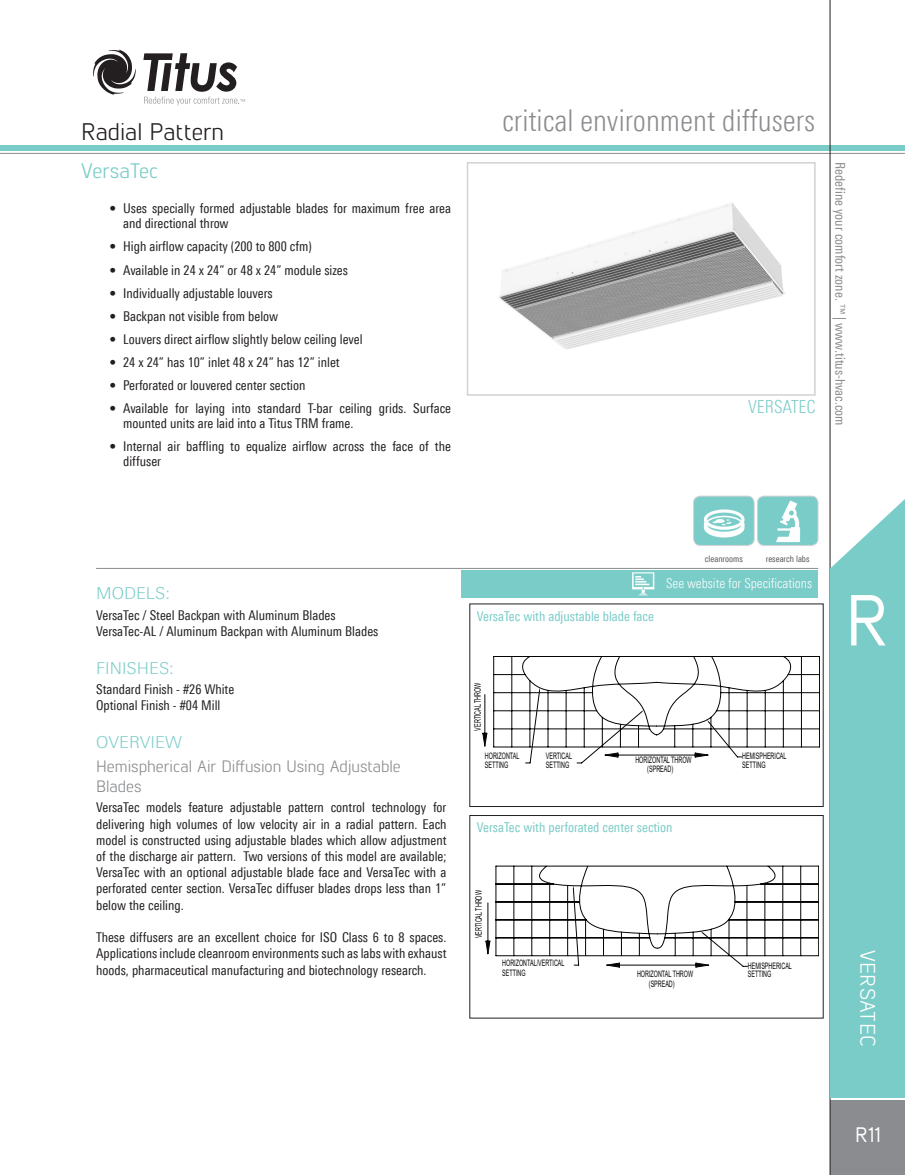
<style>
.page{position:relative;width:905px;height:1175px;background:#fff}
.page>*{position:absolute;margin:0;border:0;box-sizing:border-box;transform-origin:0 0}
.t1{font:500 72px "Lintel";color:#fff}
.t2{font:300 condensed 30px "LT Univers";color:#8a8c8f}
.catalog_title_-_1{font:24px "Lintel";color:#231f20}
.catalog_model_-_righ{font:21px "Lintel";letter-spacing:.01em;color:#fff}
.catalog_title_-_prod{font:21px "Lintel";color:#7accc8}
.t3{font:500 21px "Lintel";color:#fff}
.model_name_-_2017{font:300 condensed 18px "LT Univers";color:#7accc8}
.catalog_-_overview_s{font:16.5px/19.8px "Lintel";color:#8a8c8f}
.Titus_heading_3_2017{font:300 16.5px "LT Univers Basic";color:#7accc8}
.Paragraph{font:condensed 13.5px/16.2px "LT Univers";color:#231f20}
.Figure_Title{font:condensed 13.5px "LT Univers";color:#7accc8}
.t4{font:condensed 13.5px "LT Univers";color:#8a8c8f}
.catalog_web_specific{font:300 condensed 13.5px "LT Univers";color:#fff}
.t5{font:9px/8.2px "Arial";color:#040503;scale:.6 1}
.t6{font:9px/9.3px "Arial";color:#040503;scale:.61 1}
.Icons_2017{font:condensed 9px "LT Univers";color:#57585a}
</style>
<div class="page">
<hr style="left:0;top:153px;width:904px;height:1px;background:#8a8c8f">
<div style="left:0;top:146px;width:904px;height:5px;background:#7accc8"></div>
<div style="left:830px;top:1100px;width:74px;height:74px;background:#8a8c8f"></div>
<svg style="left:93px;top:50px;width:43px;height:45px"></svg>
<svg style="left:143px;top:53px;width:102px;height:52px"></svg>
<hr style="left:829px;top:0;width:1px;height:1174px;background:#231f20">
<div style="left:830px;top:568px;width:74px;height:529px;background:#7accc8"></div>
<svg style="left:830px;top:492px;width:74px;height:76px"></svg>
<div style="left:469px;top:603px;width:354px;height:204px;border:1px solid #231f20"></div>
<div style="left:469px;top:815px;width:354px;height:203px;border:1px solid #231f20"></div>
<svg style="left:482px;top:656px;width:337px;height:107px"></svg>
<svg style="left:485px;top:865px;width:333px;height:102px"></svg>
<hr style="left:96px;top:568px;width:722px;height:1px;background:#8a8c8f">
<div style="left:461px;top:570px;width:357px;height:28px;background:#7accc8"></div>
<img style="left:632px;top:572px;width:23px;height:24px">
<div style="left:757px;top:496px;width:61px;height:49px;background:#7accc8;border-radius:7px"></div>
<img style="left:776px;top:500px;width:25px;height:43px">
<div style="left:757px;top:496px;width:61px;height:50px;border:1px solid #d1d2d4;border-radius:7px"></div>
<div style="left:693px;top:496px;width:61px;height:49px;background:#7accc8;border-radius:7px"></div>
<img style="left:703px;top:509px;width:42px;height:29px">
<div style="left:693px;top:496px;width:61px;height:50px;border:1px solid #d1d2d4;border-radius:7px"></div>
<img style="left:498px;top:203px;width:288px;height:146px">
<div style="left:467px;top:162px;width:348px;height:234px;border:2px solid #d1d2d4"></div>
<p class="catalog_title_-_1" style="left:81px;top:115px;width:145px">Radial Pattern</p>
<p class="catalog_title_-_prod" style="left:81px;top:156px;width:79px">VersaTec</p>
<p class="Paragraph" style="left:123px;top:201px;width:329px;line-height:15px;text-indent:-14px">• Uses specially formed adjustable blades for maximum free area and directional throw</p>
<p class="Paragraph" style="left:110px;top:238px;width:204px">• High airflow capacity (200 to 800 cfm)</p>
<p class="Paragraph" style="left:110px;top:262px;width:240px">• Available in 24 x 24” or 48 x 24” module sizes</p>
<p class="Paragraph" style="left:110px;top:285px;width:164px">• Individually adjustable louvers</p>
<p class="Paragraph" style="left:110px;top:308px;width:170px">• Backpan not visible from below</p>
<p class="Paragraph" style="left:110px;top:331px;width:254px">• Louvers direct airflow slightly below ceiling level</p>
<p class="Paragraph" style="left:110px;top:354px;width:231px">• 24 x 24” has 10” inlet 48 x 24” has 12” inlet</p>
<p class="Paragraph" style="left:110px;top:377px;width:197px">• Perforated or louvered center section</p>
<p class="Paragraph" style="left:123px;top:401px;width:329px;line-height:15px;text-indent:-14px">• Available for laying into standard T-bar ceiling grids. Surface mounted units are laid into a Titus TRM frame.</p>
<p class="Paragraph" style="left:123px;top:439px;width:329px;line-height:15px;text-indent:-14px">• Internal air baffling to equalize airflow across the face of the diffuser</p>
<h2 class="t2" style="left:502px;top:103px;width:314px">critical environment diffusers</h2>
<p class="model_name_-_2017" style="left:748px;top:396px;width:69px">VERSATEC</p>
<p class="t4" style="left:848px;top:162px;width:265px;rotate:90deg">Redefine your comfort zone. ™ | www.titus-hvac.com</p>
<p class="Titus_heading_3_2017" style="left:96px;top:583px;width:75px">MODELS:</p>
<p class="Paragraph" style="left:96px;top:607px;width:241px">VersaTec / Steel Backpan with Aluminum Blades</p>
<p class="Paragraph" style="left:96px;top:623px;width:284px">VersaTec-AL / Aluminum Backpan with Aluminum Blades</p>
<p class="Titus_heading_3_2017" style="left:96px;top:658px;width:79px">FINISHES:</p>
<p class="Paragraph" style="left:96px;top:680px;width:140px">Standard Finish - #26 White</p>
<p class="Paragraph" style="left:96px;top:697px;width:126px">Optional Finish - #04 Mill</p>
<p class="Titus_heading_3_2017" style="left:96px;top:732px;width:87px">OVERVIEW</p>
<p class="catalog_-_overview_s" style="left:96px;top:755px;width:306px">Hemispherical Air Diffusion Using Adjustable<br>Blades</p>
<p class="Paragraph" style="left:96px;top:799px;width:352px;text-align:justify">VersaTec models feature adjustable pattern control technology for delivering high volumes of low velocity air in a radial pattern. Each model is constructed using adjustable blades which allow adjustment of the discharge air pattern. Two versions of this model are available; VersaTec with an optional adjustable blade face and VersaTec with a perforated center section. VersaTec diffuser blades drops less than 1” below the ceiling.</p>
<p class="Paragraph" style="left:96px;top:929px;width:352px;text-align:justify">These diffusers are an excellent choice for ISO Class 6 to 8 spaces.<br>Applications include cleanroom environments such as labs with exhaust hoods, pharmaceutical manufacturing and biotechnology research.</p>
<p class="Icons_2017" style="left:705px;top:553px;width:39px">cleanrooms</p>
<p class="Icons_2017" style="left:765px;top:553px;width:45px">research labs</p>
<p class="Figure_Title" style="left:477px;top:608px;width:178px">VersaTec with adjustable blade face</p>
<p class="catalog_web_specific" style="left:666px;top:575px;width:147px">See website for Specifications</p>
<p class="t5" style="left:473px;top:730px;width:82px;rotate:-90deg">VERTICAL THROW</p>
<p class="t5" style="left:485px;top:752px;width:59px">HORIZONTAL<br>SETTING</p>
<p class="t5" style="left:545px;top:752px;width:46px">VERTICAL<br>SETTING</p>
<p class="t5" style="left:647px;top:756px;width:75px;line-height:8.9px;text-indent:-12px">HORIZONTAL THROW (SPREAD)</p>
<p class="Figure_Title" style="left:477px;top:819px;width:197px">VersaTec with perforated center section</p>
<p class="t6" style="left:474px;top:938px;width:80px;rotate:-90deg">VERTICAL THROW</p>
<p class="t6" style="left:502px;top:958px;width:103px">HORIZONTAL/VERTICAL<br>SETTING</p>
<p class="t6" style="left:649px;top:969px;width:74px;text-indent:-12px">HORIZONTAL THROW (SPREAD)</p>
<p class="t5" style="left:742px;top:752px;width:75px">HEMISPHERICAL<br>SETTING</p>
<p class="t6" style="left:747px;top:961px;width:74px;line-height:8.7px">HEMISPHERICAL<br>SETTING</p>
<h1 class="t1" style="left:847px;top:573px;width:43px">R</h1>
<p class="catalog_model_-_righ" style="left:882px;top:949px;width:98px;rotate:90deg">VERSATEC</p>
<h3 class="t3" style="left:855px;top:1121px;width:26px">R11</h3>
</div>
